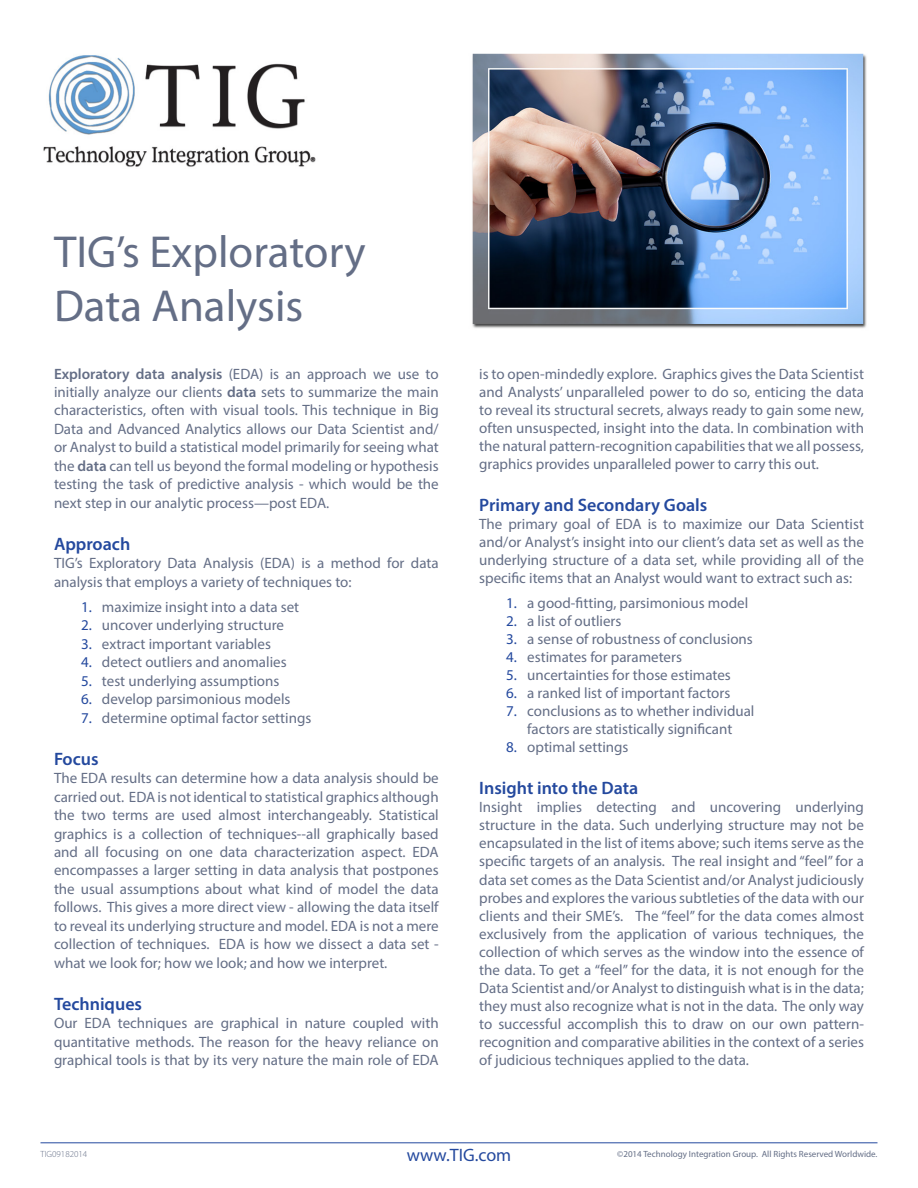
<style>
.page{position:relative;width:918px;height:1188px;background:#fff}
.page>*{position:absolute;margin:0;border:0;box-sizing:border-box;transform-origin:0 0}
.t1{font:45px "Myriad Pro";color:#646e86}
.t2{font:600 18px "Myriad Pro";color:#24499e}
.t3{font:18px "Myriad Pro";color:#24499e}
.t4{font:15px/18px "Myriad Pro";color:#646e86;text-align:justify}
.t5{font:9px "Myriad Pro";color:#646e86}
.t6{font:300 9px "Myriad Pro";color:#646e86}
.s1{font-weight:600}
.s2{color:#24499e}
</style>
<div class="page">
<hr style="left:40px;top:1143px;width:838px;height:1px;background:#24499e">
<img style="left:43px;top:53px;width:824px;height:275px">
<p class="t1" style="left:54px;top:224px;width:313px">TIG’s Exploratory</p>
<p class="t1" style="left:54px;top:278px;width:251px">Data Analysis</p>
<p class="t4" style="left:54px;top:364px;width:386px;line-height:18.5px"><span class="s1">Exploratory data analysis</span> (EDA) is an approach we use to initially analyze our clients <span class="s1">data</span> sets to summarize the main characteristics, often with visual tools. This technique in Big Data and Advanced Analytics allows our Data Scientist and/ or Analyst to build a statistical model primarily for seeing what the <span class="s1">data</span> can tell us beyond the formal modeling or hypothesis testing the task of predictive analysis - which would be the next step in our analytic process—post EDA.</p>
<p class="t2" style="left:54px;top:532px;width:78px">Approach</p>
<p class="t4" style="left:54px;top:554px;width:386px;line-height:18.5px">TIG’s Exploratory Data Analysis (EDA) is a method for data analysis that employs a variety of techniques to:</p>
<p class="t4" style="left:81px;top:598px;width:220px"><span class="s2">1.</span> maximize insight into a data set</p>
<p class="t4" style="left:81px;top:616px;width:205px"><span class="s2">2.</span> uncover underlying structure</p>
<p class="t4" style="left:81px;top:635px;width:191px"><span class="s2">3.</span> extract important variables</p>
<p class="t4" style="left:81px;top:653px;width:207px"><span class="s2">4.</span> detect outliers and anomalies</p>
<p class="t4" style="left:81px;top:671px;width:200px"><span class="s2">5.</span> test underlying assumptions</p>
<p class="t4" style="left:81px;top:690px;width:211px"><span class="s2">6.</span> develop parsimonious models</p>
<p class="t4" style="left:81px;top:708px;width:232px"><span class="s2">7.</span> determine optimal factor settings</p>
<p class="t2" style="left:54px;top:747px;width:46px">Focus</p>
<p class="t4" style="left:54px;top:769px;width:386px;line-height:18.5px">The EDA results can determine how a data analysis should be carried out. EDA is not identical to statistical graphics although the two terms are used almost interchangeably. Statistical graphics is a collection of techniques--all graphically based and all focusing on one data characterization aspect. EDA encompasses a larger setting in data analysis that postpones the usual assumptions about what kind of model the data follows. This gives a more direct view - allowing the data itself to reveal its underlying structure and model. EDA is not a mere collection of techniques. EDA is how we dissect a data set - what we look for; how we look; and how we interpret.</p>
<p class="t2" style="left:54px;top:992px;width:90px">Techniques</p>
<p class="t4" style="left:54px;top:1014px;width:386px;line-height:18.5px">Our EDA techniques are graphical in nature coupled with quantitative methods. The reason for the heavy reliance on graphical tools is that by its very nature the main role of EDA</p>
<p class="t4" style="left:479px;top:364px;width:386px">is to open-mindedly explore. Graphics gives the Data Scientist and Analysts’ unparalleled power to do so, enticing the data to reveal its structural secrets, always ready to gain some new, often unsuspected, insight into the data. In combination with the natural pattern-recognition capabilities that we all possess, graphics provides unparalleled power to carry this out.</p>
<p class="t2" style="left:479px;top:493px;width:230px">Primary and Secondary Goals</p>
<p class="t4" style="left:479px;top:515px;width:386px">The primary goal of EDA is to maximize our Data Scientist and/or Analyst’s insight into our client’s data set as well as the underlying structure of a data set, while providing all of the specific items that an Analyst would want to extract such as:</p>
<p class="t4" style="left:506px;top:594px;width:243px"><span class="s2">1.</span> a good-fitting, parsimonious model</p>
<p class="t4" style="left:506px;top:612px;width:117px"><span class="s2">2.</span> a list of outliers</p>
<p class="t4" style="left:506px;top:630px;width:248px"><span class="s2">3.</span> a sense of robustness of conclusions</p>
<p class="t4" style="left:506px;top:648px;width:177px"><span class="s2">4.</span> estimates for parameters</p>
<p class="t4" style="left:506px;top:666px;width:226px"><span class="s2">5.</span> uncertainties for those estimates</p>
<p class="t4" style="left:506px;top:684px;width:226px"><span class="s2">6.</span> a ranked list of important factors</p>
<p class="t4" style="left:506px;top:702px;width:250px;text-align:center"><span class="s2">7.</span> conclusions as to whether individual factors are statistically significant</p>
<p class="t4" style="left:506px;top:738px;width:124px"><span class="s2">8.</span> optimal settings</p>
<p class="t2" style="left:479px;top:777px;width:161px">Insight into the Data</p>
<p class="t4" style="left:479px;top:798px;width:386px">Insight implies detecting and uncovering underlying structure in the data. Such underlying structure may not be encapsulated in the list of items above; such items serve as the specific targets of an analysis. The real insight and “feel” for a data set comes as the Data Scientist and/or Analyst judiciously probes and explores the various subtleties of the data with our clients and their SME’s. The “feel” for the data comes almost exclusively from the application of various techniques, the collection of which serves as the window into the essence of the data. To get a “feel” for the data, it is not enough for the Data Scientist and/or Analyst to distinguish what is in the data; they must also recognize what is not in the data. The only way to successful accomplish this to draw on our own pattern&shy;recognition and comparative abilities in the context of a series of judicious techniques applied to the data.</p>
<p class="t6" style="left:40px;top:1149px;width:48px">TIG09182014</p>
<p class="t3" style="left:407px;top:1143px;width:106px">www.TIG.com</p>
<p class="t5" style="left:617px;top:1149px;width:262px">©2014 Technology Integration Group. All Rights Reserved Worldwide.</p>
</div>
